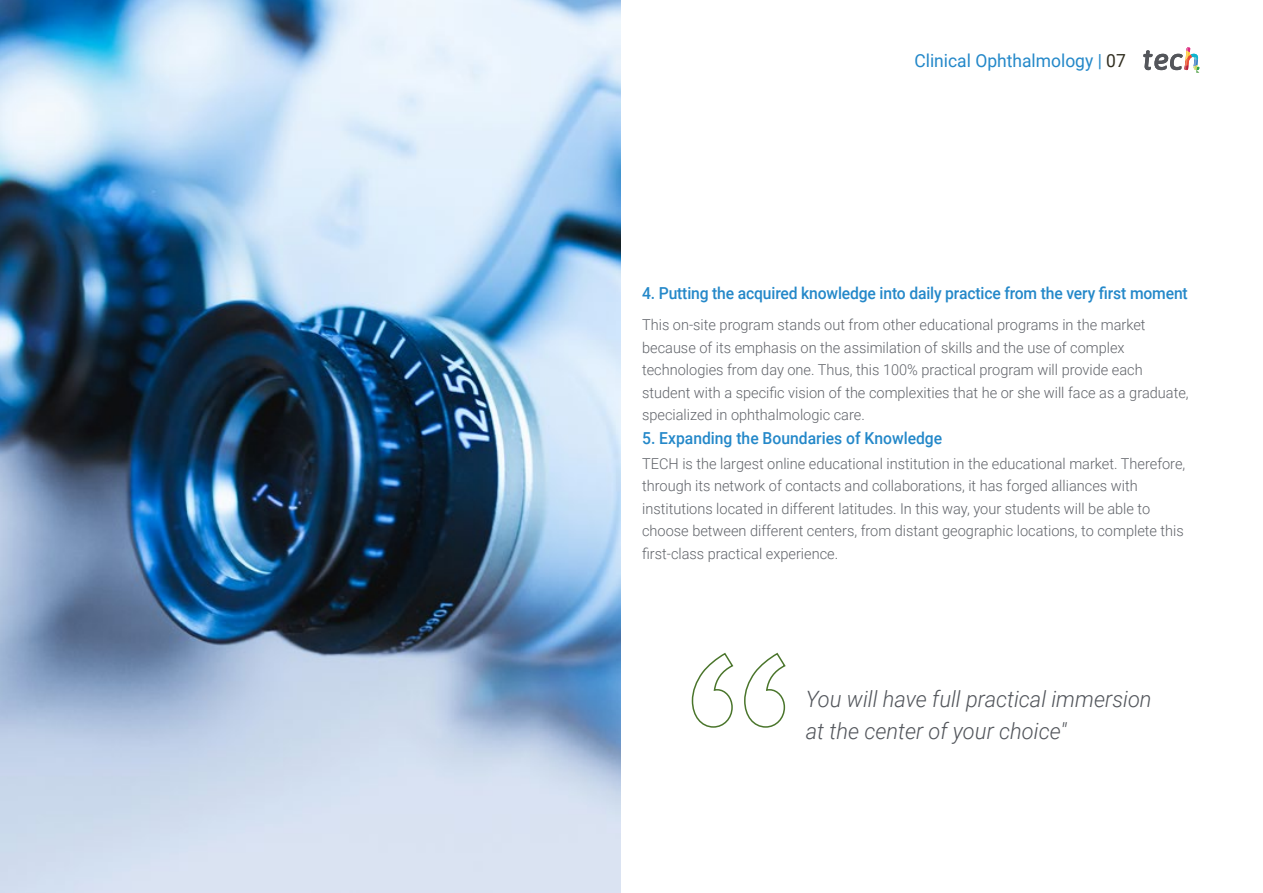
<style>
.page{position:relative;width:1263px;height:893px;background:#fff}
.page>*{position:absolute;margin:0;border:0;box-sizing:border-box;transform-origin:0 0}
.t1{font:italic 300 22.5px/31.5px "Roboto";color:#52555b}
.t2{font:18px "Roboto";color:#2488c9}
.t3{font:500 16.5px "Roboto";letter-spacing:-.01em;color:#2488c9;scale:.95 1}
.t4{font:300 15px/22.5px "Roboto";color:#61646a}
.s1{color:#312e20}
</style>
<div class="page">
<svg style="left:1143px;top:47px;width:56px;height:26px"></svg>
<svg style="left:691px;top:652px;width:95px;height:76px"></svg>
<img style="left:0;top:0;width:621px;height:893px">
<p class="t2" style="left:914px;top:48px;width:213px">Clinical Ophthalmology | <span class="s1">07</span></p>
<p class="t3" style="left:642px;top:282px;width:576px">4. Putting the acquired knowledge into daily practice from the very first moment</p>
<p class="t4" style="left:642px;top:313px;width:548px">This on-site program stands out from other educational programs in the market because of its emphasis on the assimilation of skills and the use of complex technologies from day one. Thus, this 100% practical program will provide each student with a specific vision of the complexities that he or she will face as a graduate, specialized in ophthalmologic care.</p>
<p class="t3" style="left:642px;top:426px;width:317px">5. Expanding the Boundaries of Knowledge</p>
<p class="t4" style="left:642px;top:451px;width:545px">TECH is the largest online educational institution in the educational market. Therefore, through its network of contacts and collaborations, it has forged alliances with institutions located in different latitudes. In this way, your students will be able to choose between different centers, from distant geographic locations, to complete this first-class practical experience.</p>
<h1 class="t1" style="left:806px;top:683px;width:347px">You will have full practical immersion at the center of your choice"</h1>
</div>
